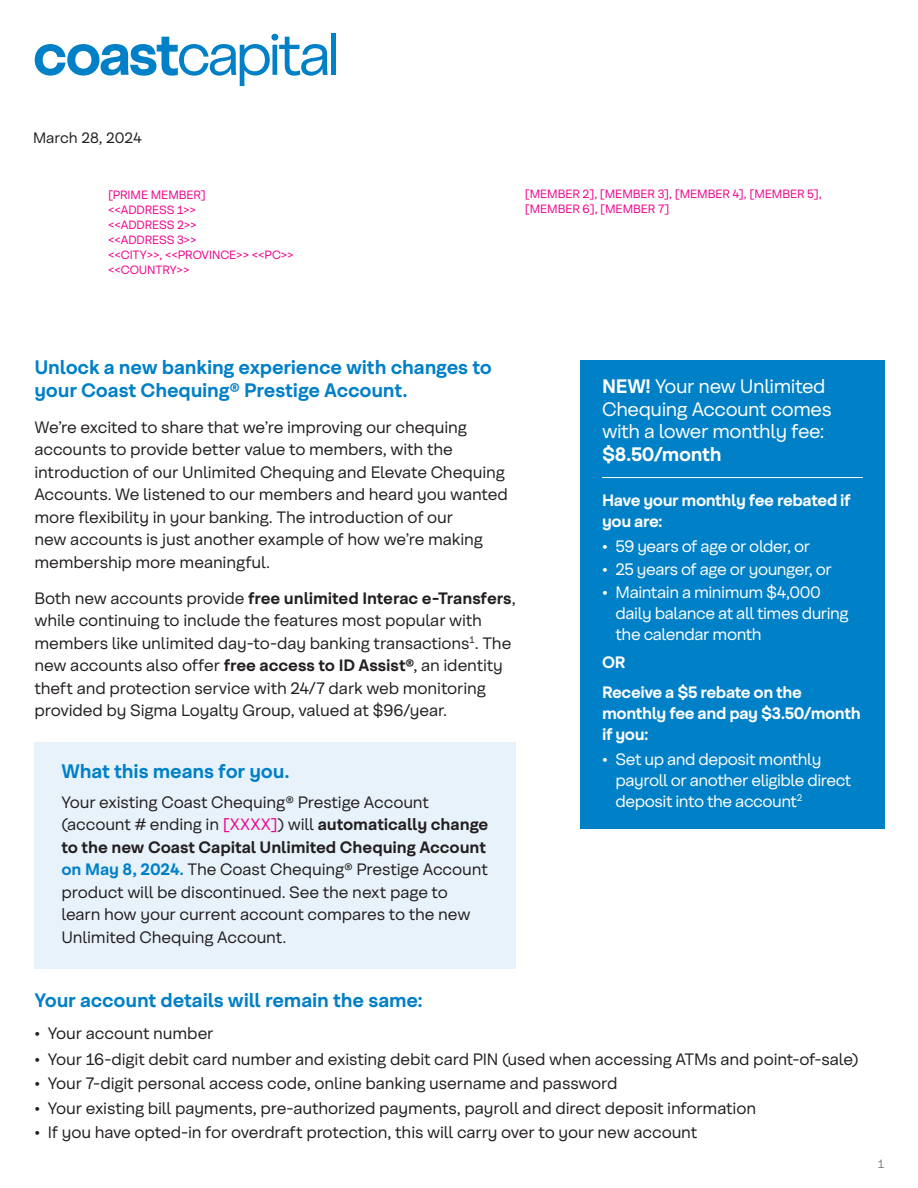
<style>
.page{position:relative;width:918px;height:1188px;background:#fff}
.page>*{position:absolute;margin:0;border:0;box-sizing:border-box;transform-origin:0 0}
.Body{font:700 19.5px/22.5px "Coast Sans";letter-spacing:-.01em;color:#0080c7}
.BODY{font:19.5px/22.5px "Coast Sans";letter-spacing:-.025em;color:#fff}
.Body-2{font:16.5px/22.5px "Coast Sans";letter-spacing:-.01em;color:#231f20}
.t1{font:16.5px/21px "Coast Sans";letter-spacing:-.03em;color:#fff}
.BODY-2{font:700 16.5px/21px "Coast Sans";letter-spacing:-.03em;color:#fff}
.BODY-3{font:15px "Coast Sans";color:#231f20}
.BODY-4{font:12px/15px "Coast Sans";letter-spacing:-.01em;color:#ed028c}
.t2{font:12px "Coast Sans";color:#808285}
.s1{font-weight:700}
.s2{color:#ed028c}
.s3{font-weight:700;color:#0080c7}
</style>
<div class="page">
<svg style="left:35px;top:34px;width:293px;height:52px"></svg>
<div style="left:331px;top:34px;width:5px;height:41px;background:#0080c7"></div>
<div style="left:580px;top:360px;width:305px;height:469px;background:#0080c7"></div>
<hr style="left:602px;top:477px;width:261px;height:1px;background:#fff">
<div style="left:34px;top:742px;width:482px;height:227px;background:#e8f2fa"></div>
<p class="BODY-3" style="left:33px;top:129px;width:110px">March 28, 2024</p>
<p class="BODY-4" style="left:108px;top:187px;width:99px">[PRIME MEMBER] &lt;&lt;ADDRESS 1&gt;&gt; &lt;&lt;ADDRESS 2&gt;&gt; &lt;&lt;ADDRESS 3&gt;&gt;</p>
<p class="BODY-4" style="left:108px;top:247px;width:187px">&lt;&lt;CITY&gt;&gt;, &lt;&lt;PROVINCE&gt;&gt; &lt;&lt;PC&gt;&gt; &lt;&lt;COUNTRY&gt;&gt;</p>
<p class="BODY-4" style="left:525px;top:186px;width:298px">[MEMBER 2], [MEMBER 3], [MEMBER 4], [MEMBER 5],</p>
<p class="BODY-4" style="left:525px;top:201px;width:146px">[MEMBER 6], [MEMBER 7]</p>
<p class="Body" style="left:34px;top:356px;width:459px">Unlock a new banking experience with changes to your Coast Chequing® Prestige Account.</p>
<p class="Body-2" style="left:34px;top:416px;width:475px">We’re excited to share that we’re improving our chequing accounts to provide better value to members, with the introduction of our Unlimited Chequing and Elevate Chequing Accounts. We listened to our members and heard you wanted more flexibility in your banking. The introduction of our<br>new accounts is just another example of how we’re making membership more meaningful.</p>
<p class="Body-2" style="left:34px;top:587px;width:483px">Both new accounts provide <span class="s1">free unlimited Interac e-Transfers</span>, while continuing to include the features most popular with members like unlimited day-to-day banking transactions<sup>1</sup>. The new accounts also offer <span class="s1">free access to ID Assist®</span>, an identity theft and protection service with 24/7 dark web monitoring provided by Sigma Loyalty Group, valued at $96/year.</p>
<h1 class="Body" style="left:61px;top:760px;width:230px">What this means for you.</h1>
<p class="Body-2" style="left:61px;top:790px;width:429px">Your existing Coast Chequing® Prestige Account (account # ending in <span class="s2">[XXXX]</span>) will <span class="s1">automatically change to the new Coast Capital Unlimited Chequing Account </span><span class="s3">on May 8, 2024.</span> The Coast Chequing® Prestige Account product will be discontinued. See the next page to learn how your current account compares to the new Unlimited Chequing Account.</p>
<p class="BODY" style="left:602px;top:375px;width:231px"><span class="s1">NEW!</span> Your new Unlimited<br>Chequing Account comes with a lower monthly fee: <span class="s1">$8.50/month</span></p>
<p class="BODY-2" style="left:602px;top:490px;width:250px">Have your monthly fee rebated if you are:</p>
<p class="t1" style="left:602px;top:535px;width:210px">• 59 years of age or older, or</p>
<p class="t1" style="left:602px;top:559px;width:231px">• 25 years of age or younger, or</p>
<p class="t1" style="left:616px;top:582px;width:235px;text-indent:-14px">• Maintain a minimum $4,000 daily balance at all times during the calendar month</p>
<p class="BODY-2" style="left:602px;top:651px;width:25px">OR</p>
<p class="BODY-2" style="left:602px;top:682px;width:260px">Receive a $5 rebate on the monthly fee and pay $3.50/month if you:</p>
<p class="t1" style="left:616px;top:748px;width:237px;text-indent:-14px">• Set up and deposit monthly payroll or another eligible direct deposit into the account<sup>2</sup></p>
<p class="Body" style="left:34px;top:989px;width:390px">Your account details will remain the same:</p>
<p class="Body-2" style="left:34px;top:1022px;width:181px">• Your account number</p>
<p class="Body-2" style="left:34px;top:1048px;width:826px">• Your 16-digit debit card number and existing debit card PIN (used when accessing ATMs and point-of-sale)</p>
<p class="Body-2" style="left:34px;top:1072px;width:585px">• Your 7-digit personal access code, online banking username and password</p>
<p class="Body-2" style="left:34px;top:1097px;width:723px">• Your existing bill payments, pre-authorized payments, payroll and direct deposit information</p>
<p class="Body-2" style="left:34px;top:1121px;width:664px">• If you have opted-in for overdraft protection, this will carry over to your new account</p>
<p class="t2" style="left:878px;top:1157px;width:8px">1</p>
</div>
